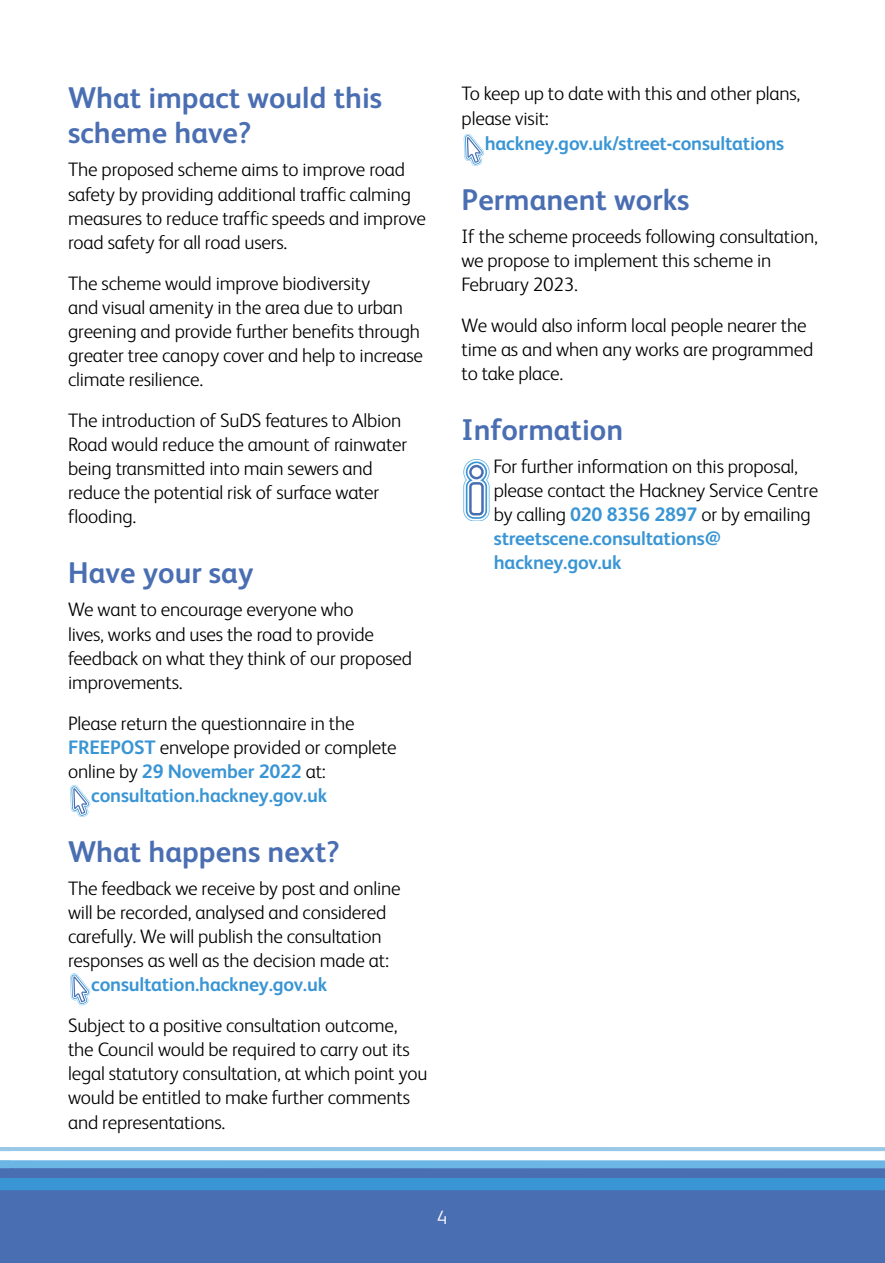
<style>
.page{position:relative;width:885px;height:1263px;background:#fff}
.page>*{position:absolute;margin:0;border:0;box-sizing:border-box;transform-origin:0 0}
.t1{font:700 30px/34.5px "FS Albert";color:#4a6eb2}
.t2{font:300 19.5px/24px "FS Albert";letter-spacing:-.01em;color:#000}
.t3{font:700 19.5px "FS Albert";letter-spacing:-.01em;color:#3995d4}
.t4{font:300 19.5px "FS Albert";color:#fff}
.s1{font-weight:700;color:#3995d4}
.s2{font-weight:300;color:#000}
</style>
<div class="page">
<div style="left:0;top:1165px;width:884px;height:98px;background:#4a6eb2"></div>
<svg style="left:70px;top:785px;width:20px;height:32px"></svg>
<svg style="left:70px;top:973px;width:20px;height:32px"></svg>
<svg style="left:463px;top:134px;width:21px;height:32px"></svg>
<svg style="left:463px;top:459px;width:26px;height:62px"></svg>
<svg style="left:0;top:1147px;width:884px;height:43px"></svg>
<h1 class="t1" style="left:68px;top:79px;width:315px">What impact would this scheme have?</h1>
<p class="t2" style="left:68px;top:156px;width:359px">The proposed scheme aims to improve road safety by providing additional traffic calming measures to reduce traffic speeds and improve road safety for all road users.</p>
<p class="t2" style="left:68px;top:270px;width:356px">The scheme would improve biodiversity<br>and visual amenity in the area due to urban greening and provide further benefits through greater tree canopy cover and help to increase climate resilience.</p>
<p class="t2" style="left:68px;top:407px;width:340px">The introduction of SuDS features to Albion Road would reduce the amount of rainwater being transmitted into main sewers and reduce the potential risk of surface water flooding.</p>
<h1 class="t1" style="left:68px;top:554px;width:187px">Have your say</h1>
<p class="t2" style="left:68px;top:596px;width:345px">We want to encourage everyone who<br>lives, works and uses the road to provide feedback on what they think of our proposed improvements.</p>
<p class="t2" style="left:68px;top:710px;width:288px">Please return the questionnaire in the</p>
<p class="t2" style="left:68px;top:734px;width:330px"><span class="s1">FREEPOST</span> envelope provided or complete</p>
<p class="t3" style="left:68px;top:758px;width:259px"><span class="s2">online by</span> 29 November 2022 <span class="s2">at:</span></p>
<p class="t3" style="left:91px;top:782px;width:237px">consultation.hackney.gov.uk</p>
<h1 class="t1" style="left:68px;top:833px;width:273px">What happens next?</h1>
<p class="t2" style="left:68px;top:875px;width:334px">The feedback we receive by post and online will be recorded, analysed and considered carefully. We will publish the consultation responses as well as the decision made at:</p>
<p class="t3" style="left:91px;top:971px;width:237px">consultation.hackney.gov.uk</p>
<p class="t2" style="left:68px;top:1012px;width:361px">Subject to a positive consultation outcome, the Council would be required to carry out its legal statutory consultation, at which point you would be entitled to make further comments and representations.</p>
<p class="t2" style="left:461px;top:80px;width:340px;line-height:24.8px">To keep up to date with this and other plans, please visit:</p>
<p class="t3" style="left:484px;top:130px;width:301px">hackney.gov.uk/street-consultations</p>
<h1 class="t1" style="left:461px;top:181px;width:229px">Permanent works</h1>
<p class="t2" style="left:461px;top:223px;width:358px">If the scheme proceeds following consultation, we propose to implement this scheme in<br>February 2023.</p>
<p class="t2" style="left:461px;top:312px;width:353px">We would also inform local people nearer the time as and when any works are programmed to take place.</p>
<h1 class="t1" style="left:461px;top:411px;width:163px">Information</h1>
<p class="t2" style="left:493px;top:454px;width:326px">For further information on this proposal, please contact the Hackney Service Centre by calling <span class="s1">020 8356 2897</span> or by emailing <span class="s1">streetscene.consultations@ hackney.gov.uk</span></p>
<p class="t4" style="left:436px;top:1204px;width:12px">4</p>
</div>
